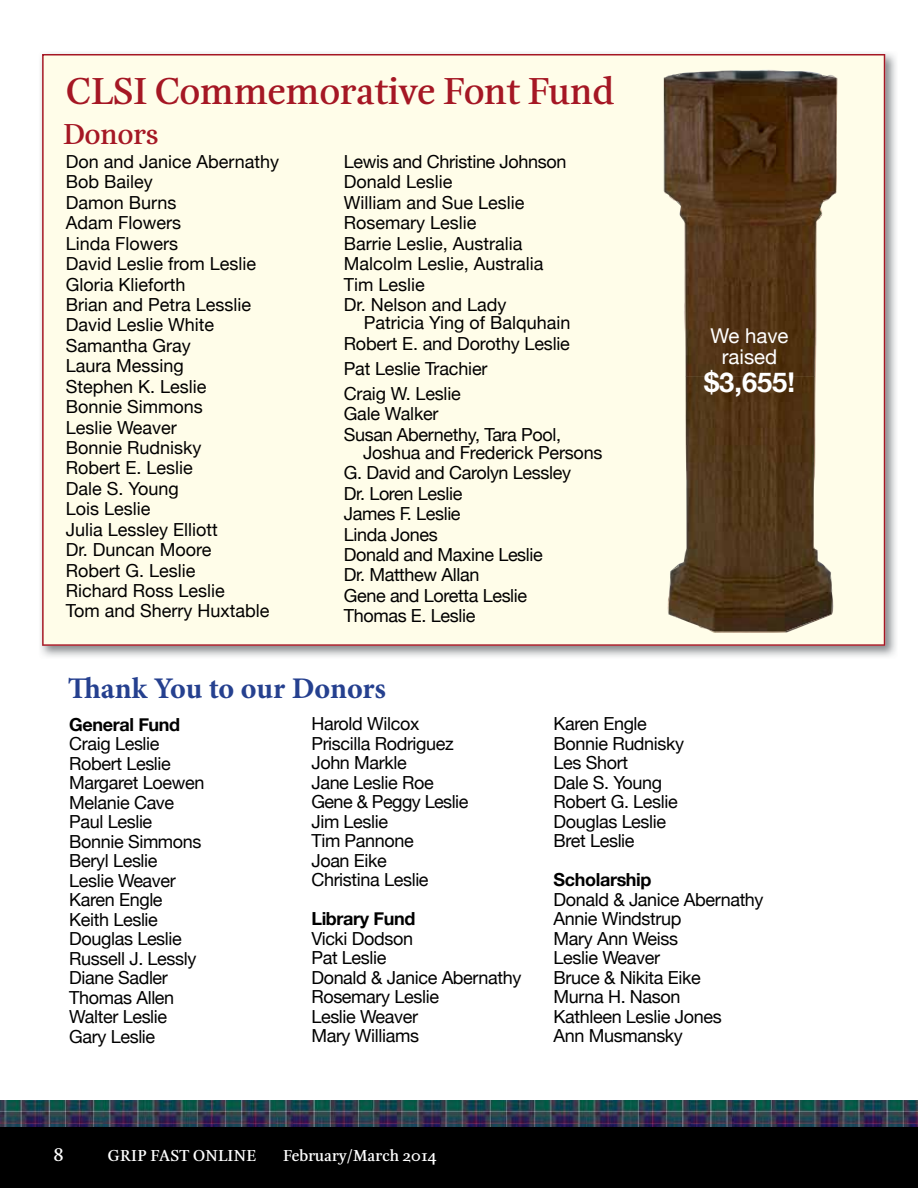
<style>
.page{position:relative;width:918px;height:1188px;background:#fff}
.page>*{position:absolute;margin:0;border:0;box-sizing:border-box;transform-origin:0 0}
.t1{font:700 39px "Esta";color:#a51724}
.t2{font:700 30px "Minion Pro";letter-spacing:-.005em;color:#25408f}
.t3{font:700 30px "Esta";color:#a51724}
.t4{font:700 27.3px "Helvetica Neue";color:#fff}
.t5{font:20.4px/20.9px "Helvetica Neue";color:#fff;text-align:center}
.t6{font:18px/19.5px "Helvetica Neue";letter-spacing:-.02em;color:#000}
.t7{font:18px/20.4px "Helvetica Neue";color:#000}
.t8{font:700 18px "Helvetica Neue";letter-spacing:-.02em;color:#000}
.t9{font:700 18px "Esta";color:#fff}
.t10{font:700 16.5px "Esta";color:#fff}
</style>
<div class="page">
<img style="left:0;top:1101px;width:918px;height:27px">
<div style="left:0;top:1128px;width:918px;height:60px;background:#000"></div>
<img style="left:40px;top:53px;width:856px;height:604px">
<div style="left:42px;top:54px;width:843px;height:592px;background:#fffde9"></div>
<div style="left:664px;top:377px;width:172px;height:242px;background:#fffde9"></div>
<img style="left:664px;top:71px;width:172px;height:306px">
<img style="left:669px;top:376px;width:163px;height:255px">
<h1 class="t1" style="left:66px;top:68px;width:550px">CLSI Commemorative Font Fund</h1>
<h2 class="t3" style="left:63px;top:117px;width:97px">Donors</h2>
<p class="t7" style="left:66px;top:151px;width:215px">Don and Janice Abernathy<br>Bob Bailey<br>Damon Burns<br>Adam Flowers<br>Linda Flowers<br>David Leslie from Leslie<br>Gloria Klieforth<br>Brian and Petra Lesslie<br>David Leslie White<br>Samantha Gray<br>Laura Messing<br>Stephen K. Leslie<br>Bonnie Simmons<br>Leslie Weaver<br>Bonnie Rudnisky<br>Robert E. Leslie<br>Dale S. Young<br>Lois Leslie<br>Julia Lessley Elliott<br>Dr. Duncan Moore<br>Robert G. Leslie<br>Richard Ross Leslie<br>Tom and Sherry Huxtable</p>
<p class="t7" style="left:344px;top:151px;width:224px">Lewis and Christine Johnson<br>Donald Leslie<br>William and Sue Leslie<br>Rosemary Leslie<br>Barrie Leslie, Australia<br>Malcolm Leslie, Australia<br>Tim Leslie<br>Dr. Nelson and Lady</p>
<p class="t6" style="left:344px;top:312px;width:228px;line-height:21.5px;text-align:right">Patricia Ying of Balquhain<br>Robert E. and Dorothy Leslie</p>
<p class="t6" style="left:344px;top:356px;width:145px;line-height:24.8px">Pat Leslie Trachier<br>Craig W. Leslie</p>
<p class="t6" style="left:344px;top:404px;width:219px;line-height:20.4px">Gale Walker<br>Susan Abernethy, Tara Pool,</p>
<p class="t6" style="left:344px;top:442px;width:260px;line-height:20.4px;text-indent:19px">Joshua and Frederick Persons<br>G. David and Carolyn Lessley<br>Dr. Loren Leslie<br>James F. Leslie<br>Linda Jones<br>Donald and Maxine Leslie<br>Dr. Matthew Allan<br>Gene and Loretta Leslie<br>Thomas E. Leslie</p>
<h2 class="t2" style="left:101px;top:667px;width:287px">ank You to our Donors</h2>
<p class="t5" style="left:711px;top:326px;width:79px">We have raised</p>
<h3 class="t4" style="left:704px;top:365px;width:92px">$3,655!</h3>
<p class="t8" style="left:69px;top:713px;width:113px">General Fund</p>
<p class="t6" style="left:69px;top:734px;width:137px">Craig Leslie<br>Robert Leslie<br>Margaret Loewen<br>Melanie Cave<br>Paul Leslie<br>Bonnie Simmons<br>Beryl Leslie<br>Leslie Weaver<br>Karen Engle<br>Keith Leslie<br>Douglas Leslie<br>Russell J. Lessly<br>Diane Sadler<br>Thomas Allen<br>Walter Leslie<br>Gary Leslie</p>
<p class="t6" style="left:311px;top:714px;width:158px">Harold Wilcox<br>Priscilla Rodriguez<br>John Markle<br>Jane Leslie Roe<br>Gene &amp; Peggy Leslie<br>Jim Leslie<br>Tim Pannone<br>Joan Eike<br>Christina Leslie</p>
<p class="t8" style="left:311px;top:908px;width:106px">Library Fund</p>
<p class="t6" style="left:311px;top:928px;width:212px">Vicki Dodson<br>Pat Leslie<br>Donald &amp; Janice Abernathy<br>Rosemary Leslie<br>Leslie Weaver<br>Mary Williams</p>
<p class="t6" style="left:554px;top:714px;width:132px">Karen Engle<br>Bonnie Rudnisky<br>Les Short<br>Dale S. Young<br>Robert G. Leslie<br>Douglas Leslie<br>Bret Leslie</p>
<p class="t8" style="left:554px;top:869px;width:100px">Scholarship</p>
<p class="t6" style="left:554px;top:889px;width:212px">Donald &amp; Janice Abernathy<br>Annie Windstrup<br>Mary Ann Weiss<br>Leslie Weaver<br>Bruce &amp; Nikita Eike<br>Murna H. Nason<br>Kathleen Leslie Jones<br>Ann Musmansky</p>
<p class="t9" style="left:53px;top:1144px;width:12px">8</p>
<p class="t10" style="left:108px;top:1146px;width:150px">GRIP FAST ONLINE</p>
<p class="t10" style="left:283px;top:1146px;width:155px">February/March 2014</p>
</div>
